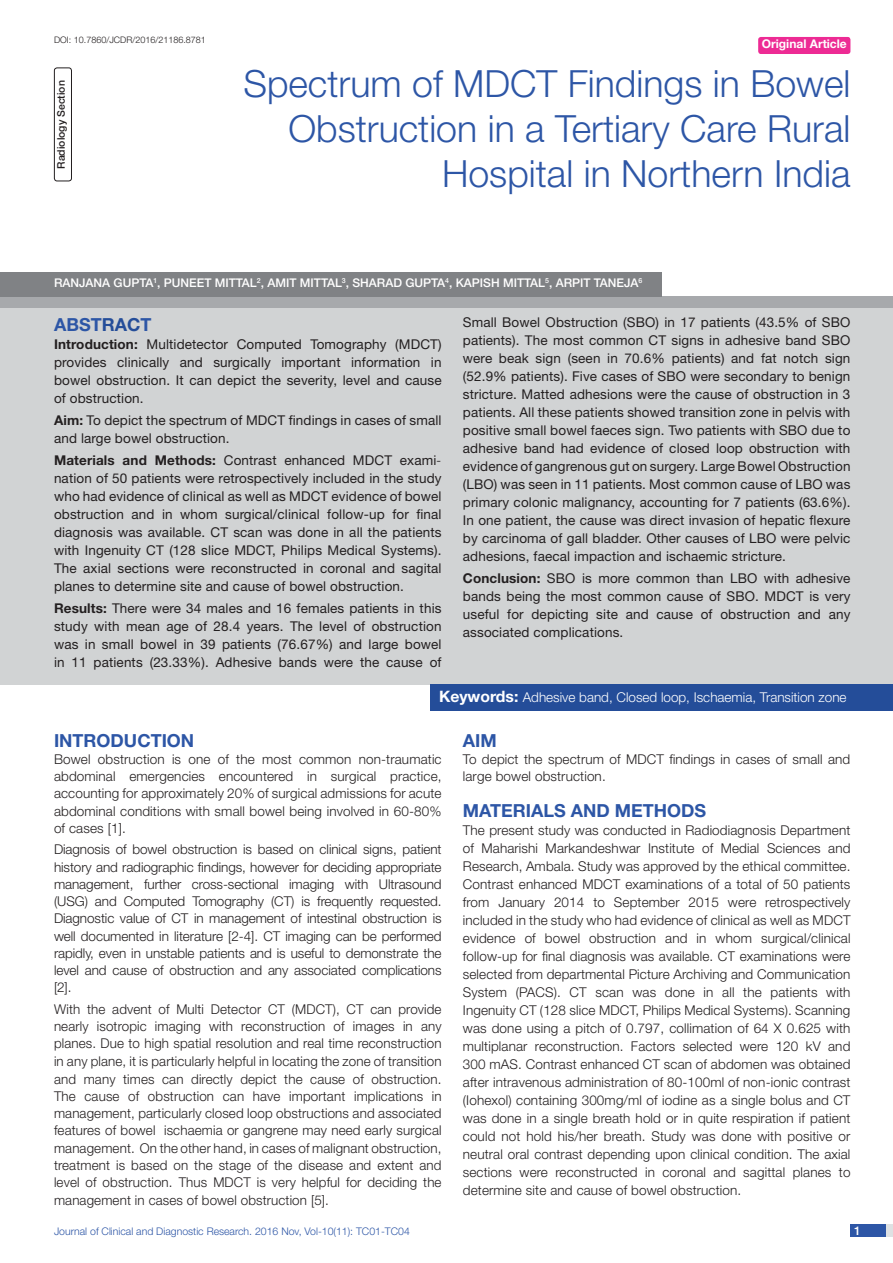
<style>
.page{position:relative;width:893px;height:1263px;background:#fff}
.page>*{position:absolute;margin:0;border:0;box-sizing:border-box;transform-origin:0 0}
.t1{font:300 37.5px/45px "Helvetica Neue";color:#2d56a6;text-align:right}
.Heading{font:700 18px "Helvetica Neue";color:#2d56a6}
.Abstract_head{font:700 18px "Helvetica Neue";color:#2d56a6}
.Body_text{font:300 13.5px/18px "Helvetica Neue";letter-spacing:.01em;color:#231f20;text-align:justify}
.Abstract_Text{font:13.5px/18px "Helvetica Neue";letter-spacing:.01em;color:#231f20;text-align:justify}
.t2{font:300 13.5px "Helvetica Neue";color:#fff}
.Author{font:500 12px "Helvetica Neue";color:#fff}
.t3{font:700 12px "Helvetica Neue";color:#fff}
.t4{font:300 10.5px "Helvetica Neue";color:#2d56a6}
.t5{font:500 10.5px "Helvetica Neue";color:#231f20}
.DOI{font:300 9px "Helvetica Neue";color:#231f20}
.s1{color:#244d99}
.s2{font-weight:700}
.s3{font-weight:700;font-size:15.75px}
</style>
<div class="page">
<div style="left:850px;top:1224px;width:43px;height:13px;background:#dee1e3"></div>
<div style="left:850px;top:1224px;width:35px;height:13px;background:#2d56a6"></div>
<div style="left:758px;top:37px;width:92px;height:17px;background:#ed2b94;border-radius:3px"></div>
<div style="left:0;top:296px;width:893px;height:12px;background:#a7a9ac"></div>
<div style="left:0;top:308px;width:893px;height:377px;background:#d1d3d4"></div>
<div style="left:431px;top:685px;width:462px;height:26px;background:#244d99"></div>
<div style="left:0;top:273px;width:662px;height:24px;background:#808285"></div>
<div style="left:54px;top:68px;width:18px;height:113px;border:1px solid #231f20;border-radius:3px"></div>
<p class="DOI" style="left:54px;top:35px;width:153px">DOI: 10.7860/JCDR/2016/21186.8781</p>
<p class="t3" style="left:762px;top:37px;width:87px">Original Article</p>
<p class="t5" style="left:55px;top:169px;width:90px;rotate:-90deg">RADIOLOGY SECTION</p>
<p class="t1" style="left:243px;top:60px;width:609px">Spectrum of MDCT Findings in Bowel<br>Obstruction in a Tertiary Care Rural<br>Hospital in Northern India</p>
<p class="Author" style="left:54px;top:276px;width:590px">RANJANA GUPTA<sup>1</sup>, PUNEET MITTAL<sup>2</sup>, AM IT MITTAL<sup>3</sup>, SHARAD GUPTA<sup>4</sup>, KAPISH MITTAL<sup>5</sup>, AR PIT TANEJA<sup>6</sup></p>
<p class="Abstract_head" style="left:54px;top:313px;width:98px">ABST<span class="s1">RAC</span>T</p>
<p class="Abstract_Text" style="left:54px;top:335px;width:389px"><span class="s2">Introduction:</span> Multidetector Computed Tomography (MDCT) provides clinically and surgically important information in bowel obstruction. It can depict the severity, level and cause of obstruction.</p>
<p class="Abstract_Text" style="left:54px;top:411px;width:389px"><span class="s2">Aim:</span> To depict the spectrum of MDCT findings in cases of small and large bowel obstruction.</p>
<p class="Abstract_Text" style="left:54px;top:451px;width:389px"><span class="s2">Materials and Methods:</span> Contrast enhanced MDCT exami&shy;nation of 50 patients were retrospectively included in the study who had evidence of clinical as well as MDCT evidence of bowel obstruction and in whom surgical/clinical follow-up for final diagnosis was available. CT scan was done in all the patients with Ingenuity CT (128 slice MDCT, Philips Medical Systems).<br>The axial sections were reconstructed in coronal and sagital planes to determine site and cause of bowel obstruction.</p>
<p class="Abstract_Text" style="left:54px;top:599px;width:389px"><span class="s2">Results:</span> There were 34 males and 16 females patients in this study with mean age of 28.4 years. The level of obstruction was in small bowel in 39 patients (76.67%) and large bowel in 11 patients (23.33%). Adhesive bands were the cause of</p>
<p class="Abstract_Text" style="left:463px;top:313px;width:389px">Small Bowel Obstruction (SBO) in 17 patients (43.5% of SBO patients). The most common CT signs in adhesive band SBO were beak sign (seen in 70.6% patients) and fat notch sign (52.9% patients). Five cases of SBO were secondary to benign stricture. Matted adhesions were the cause of obstruction in 3 patients. All these patients showed transition zone in pelvis with positive small bowel faeces sign. Two patients with SBO due to adhesive band had evidence of closed loop obstruction with evidence of gangrenous gut on surgery. Large Bowel Obstruction (LBO) was seen in 11 patients. Most common cause of LBO was primary colonic malignancy, accounting for 7 patients (63.6%).<br>In one patient, the cause was direct invasion of hepatic flexure by carcinoma of gall bladder. Other causes of LBO were pelvic adhesions, faecal impaction and ischaemic stricture.</p>
<p class="Abstract_Text" style="left:463px;top:569px;width:389px"><span class="s2">Conclusion:</span> SBO is more common than LBO with adhesive bands being the most common cause of SBO. MDCT is very useful for depicting site and cause of obstruction and any associated complications.</p>
<p class="t2" style="left:439px;top:689px;width:409px"><span class="s3">Keywords:</span> Adhesive band, Closed loop, Ischaemia, Transition zone</p>
<p class="Heading" style="left:54px;top:729px;width:142px">Introduction</p>
<p class="Body_text" style="left:54px;top:750px;width:389px;line-height:17.2px">Bowel obstruction is one of the most common non-traumatic abdominal emergencies encountered in surgical practice, accounting for approximately 20% of surgical admissions for acute abdominal conditions with small bowel being involved in 60-80% of cases [1].</p>
<p class="Body_text" style="left:54px;top:840px;width:389px;line-height:17.2px">Diagnosis of bowel obstruction is based on clinical signs, patient history and radiographic findings, however for deciding appropriate management, further cross-sectional imaging with Ultrasound (USG) and Computed Tomography (CT) is frequently requested.<br>Diagnostic value of CT in management of intestinal obstruction is well documented in literature [2-4]. CT imaging can be performed rapidly, even in unstable patients and is useful to demonstrate the level and cause of obstruction and any associated complications [2].</p>
<p class="Body_text" style="left:54px;top:1000px;width:389px;line-height:17.4px">With the advent of Multi Detector CT (MDCT), CT can provide nearly isotropic imaging with reconstruction of images in any planes. Due to high spatial resolution and real time reconstruction in any plane, it is particularly helpful in locating the zone of transition and many times can directly depict the cause of obstruction.<br>The cause of obstruction can have important implications in management, particularly closed loop obstructions and associated features of bowel ischaemia or gangrene may need early surgical management. On the other hand, in cases of malignant obstruction, treatment is based on the stage of the disease and extent and level of obstruction. Thus MDCT is very helpful for deciding the management in cases of bowel obstruction [5].</p>
<p class="Heading" style="left:463px;top:729px;width:35px">Aim</p>
<p class="Body_text" style="left:463px;top:750px;width:389px;line-height:17.2px">To depict the spectrum of MDCT findings in cases of small and large bowel obstruction.</p>
<p class="Heading" style="left:463px;top:799px;width:245px">Materials and Methods</p>
<p class="Body_text" style="left:463px;top:821px;width:389px">The present study was conducted in Radiodiagnosis Department of Maharishi Markandeshwar Institute of Medial Sciences and Research, Ambala. Study was approved by the ethical committee.<br>Contrast enhanced MDCT examinations of a total of 50 patients from January 2014 to September 2015 were retrospectively included in the study who had evidence of clinical as well as MDCT evidence of bowel obstruction and in whom surgical/clinical follow-up for final diagnosis was available. CT examinations were selected from departmental Picture Archiving and Communication System (PACS). CT scan was done in all the patients with Ingenuity CT (128 slice MDCT, Philips Medical Systems). Scanning was done using a pitch of 0.797, collimation of 64 X 0.625 with multiplanar reconstruction. Factors selected were 120 kV and 300 mAS. Contrast enhanced CT scan of abdomen was obtained after intravenous administration of 80-100ml of non-ionic contrast (Iohexol) containing 300mg/ml of iodine as a single bolus and CT was done in a single breath hold or in quite respiration if patient could not hold his/her breath. Study was done with positive or neutral oral contrast depending upon clinical condition. The axial sections were reconstructed in coronal and sagittal planes to determine site and cause of bowel obstruction.</p>
<p class="t4" style="left:54px;top:1225px;width:357px">Journal of Clinical and Diagnostic Research. 2016 Nov, Vol-10(11): TC01-TC04</p>
<p class="Author" style="left:854px;top:1223px;width:8px">1</p>
</div>
